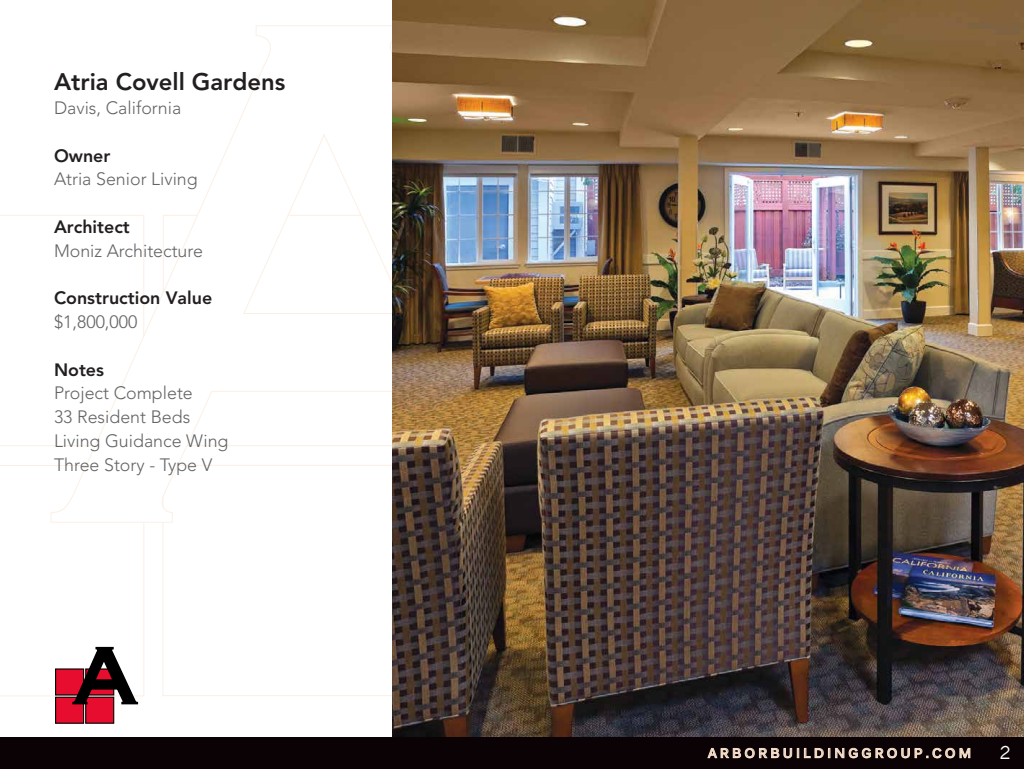
<style>
.page{position:relative;width:1024px;height:769px;background:#fff}
.page>*{position:absolute;margin:0;border:0;box-sizing:border-box;transform-origin:0 0}
.t1{font:800 23.8px "Avenir";color:#231f20}
.t2{font:18px "Quick Type";color:#fff}
.t3{font:300 17.8px/23.7px "Avenir";color:#636466}
.t4{font:800 17.8px "Avenir";color:#231f20}
.t5{font:700 13px "Kalinga";letter-spacing:.25em;color:#f7e0cc}
</style>
<div class="page">
<div style="left:162px;top:464px;width:249px;height:231px;background:#fff;border:1px solid #fbf0e6"></div>
<svg style="left:0;top:465px;width:144px;height:231px"></svg>
<svg style="left:50px;top:25px;width:342px;height:498px"></svg>
<img style="left:392px;top:0;width:632px;height:737px">
<div style="left:0;top:737px;width:1024px;height:31px;background:#0a0204"></div>
<svg style="left:707px;top:747px;width:264px;height:12px"></svg>
<div style="left:55px;top:668px;width:29px;height:27px;background:#e60d2e;border:1px solid #000"></div>
<div style="left:85px;top:696px;width:29px;height:27px;background:#e60d2e;border:1px solid #000"></div>
<div style="left:55px;top:696px;width:29px;height:27px;background:#e60d2e;border:1px solid #000"></div>
<svg style="left:72px;top:646px;width:67px;height:58px"></svg>
<h1 class="t1" style="left:54px;top:68px;width:233px">Atria Covell Gardens</h1>
<p class="t3" style="left:54px;top:96px;width:129px">Davis, California</p>
<p class="t4" style="left:54px;top:145px;width:58px">Owner</p>
<p class="t3" style="left:54px;top:167px;width:145px">Atria Senior Living</p>
<p class="t4" style="left:54px;top:216px;width:77px">Architect</p>
<p class="t3" style="left:54px;top:238px;width:151px">Moniz Architecture</p>
<p class="t4" style="left:54px;top:287px;width:160px">Construction Value</p>
<p class="t3" style="left:54px;top:310px;width:85px">$1,800,000</p>
<p class="t4" style="left:54px;top:358px;width:52px">Notes</p>
<p class="t3" style="left:54px;top:381px;width:176px">Project Complete<br>33 Resident Beds<br>Living Guidance Wing<br>Three Story - Type V</p>
<p class="t5" style="left:708px;top:744px;width:265px">ARBORBUILDINGGROUP.COM</p>
<p class="t2" style="left:1000px;top:742px;width:12px">2</p>
</div>
